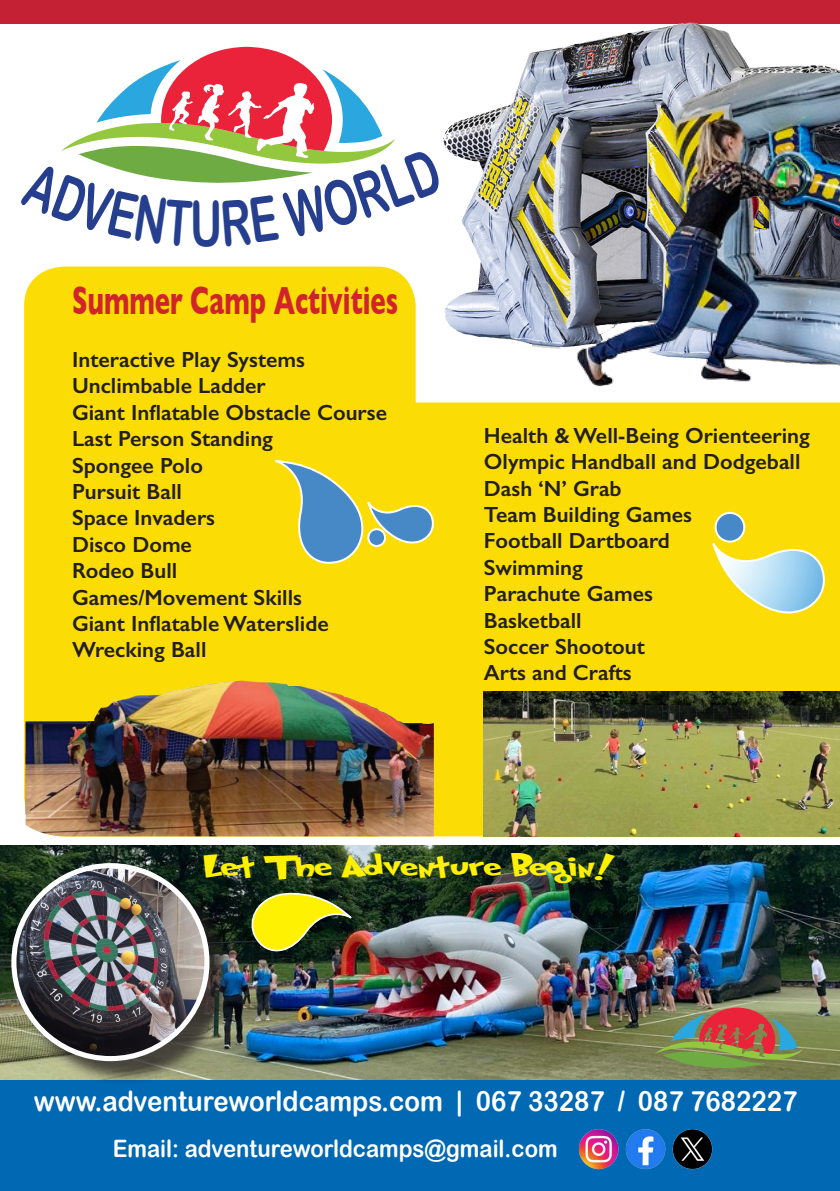
<style>
.page{position:relative;width:840px;height:1191px;background:#fff}
.page>*{position:absolute;margin:0;border:0;box-sizing:border-box;transform-origin:0 0}
.t1{font:62.2px "Arial Rounded MT Bold";color:#253f8e;scale:.68 1}
.t2{font:700 40px "Gill Sans";color:#d1232a;scale:.64 1}
.t3{font:28px "Arial Rounded MT Bold";color:#fff;scale:.92 1}
.t4{font:27.8px "Grinched";color:#fff101;scale:1.72 1}
.t5{font:24px "Arial Rounded MT Bold";color:#fff;scale:.92 1}
.t6{font:600 22px/26.4px "Gill Sans";color:#231f20}
</style>
<div class="page">
<div style="left:0;top:1071px;width:839px;height:120px;background:#0168b3"></div>
<img style="left:578px;top:1129px;width:135px;height:41px">
<div style="left:0;top:0;width:839px;height:23px;background:#c42234"></div>
<img style="left:0;top:845px;width:839px;height:234px">
<div style="left:24px;top:266px;width:391px;height:570px;background:#fbdd05;border-radius:40px"></div>
<div style="left:415px;top:402px;width:424px;height:434px;background:#fbdd05"></div>
<div style="left:14px;top:866px;width:220px;height:219px;background:#231f20;opacity:.75"></div>
<img style="left:14px;top:865px;width:193px;height:193px;border-radius:96px">
<div style="left:11px;top:863px;width:198px;height:198px;border:5px solid #fff;border-radius:50%"></div>
<img style="left:25px;top:680px;width:408px;height:156px">
<svg style="left:275px;top:458px;width:159px;height:107px"></svg>
<img style="left:247px;top:892px;width:126px;height:60px">
<svg style="left:710px;top:511px;width:115px;height:103px;background:#d7d973"></svg>
<svg style="left:654px;top:1007px;width:148px;height:61px;background:#927e58"></svg>
<img style="left:483px;top:692px;width:356px;height:144px">
<img style="left:405px;top:22px;width:434px;height:376px">
<img style="left:555px;top:73px;width:284px;height:352px">
<svg style="left:61px;top:47px;width:382px;height:199px"></svg>
<h1 class="t1" style="left:190px;top:187px;width:49px">U</h1>
<h2 class="t2" style="left:72px;top:269px;width:511px">Summer Camp Activities</h2>
<p class="t6" style="left:72px;top:346px;width:316px">Interactive Play Systems<br>Unclimbable Ladder<br>Giant Inflatable Obstacle Course<br>Last Person Standing<br>Spongee Polo<br>Pursuit Ball<br>Space Invaders<br>Disco Dome<br>Rodeo Bull<br>Games/Movement Skills<br>Giant Inflatable Waterslide<br>Wrecking Ball</p>
<p class="t6" style="left:483px;top:422px;width:327px">Health &amp; Well-Being Orienteering<br>Olympic Handball and Dodgeball<br>Dash ‘N’ Grab<br>Team Building Games<br>Football Dartboard<br>Swimming<br>Parachute Games<br>Basketball<br>Soccer Shootout<br>Arts and Crafts</p>
<p class="t4" style="left:203px;top:853px;width:237px">Let The Adventure Begin!</p>
<p class="t3" style="left:34px;top:1084px;width:831px">www.adventureworldcamps.com | 067 33287 / 087 7682227</p>
<p class="t5" style="left:113px;top:1134px;width:484px">Email: adventureworldcamps@gmail.com</p>
</div>
